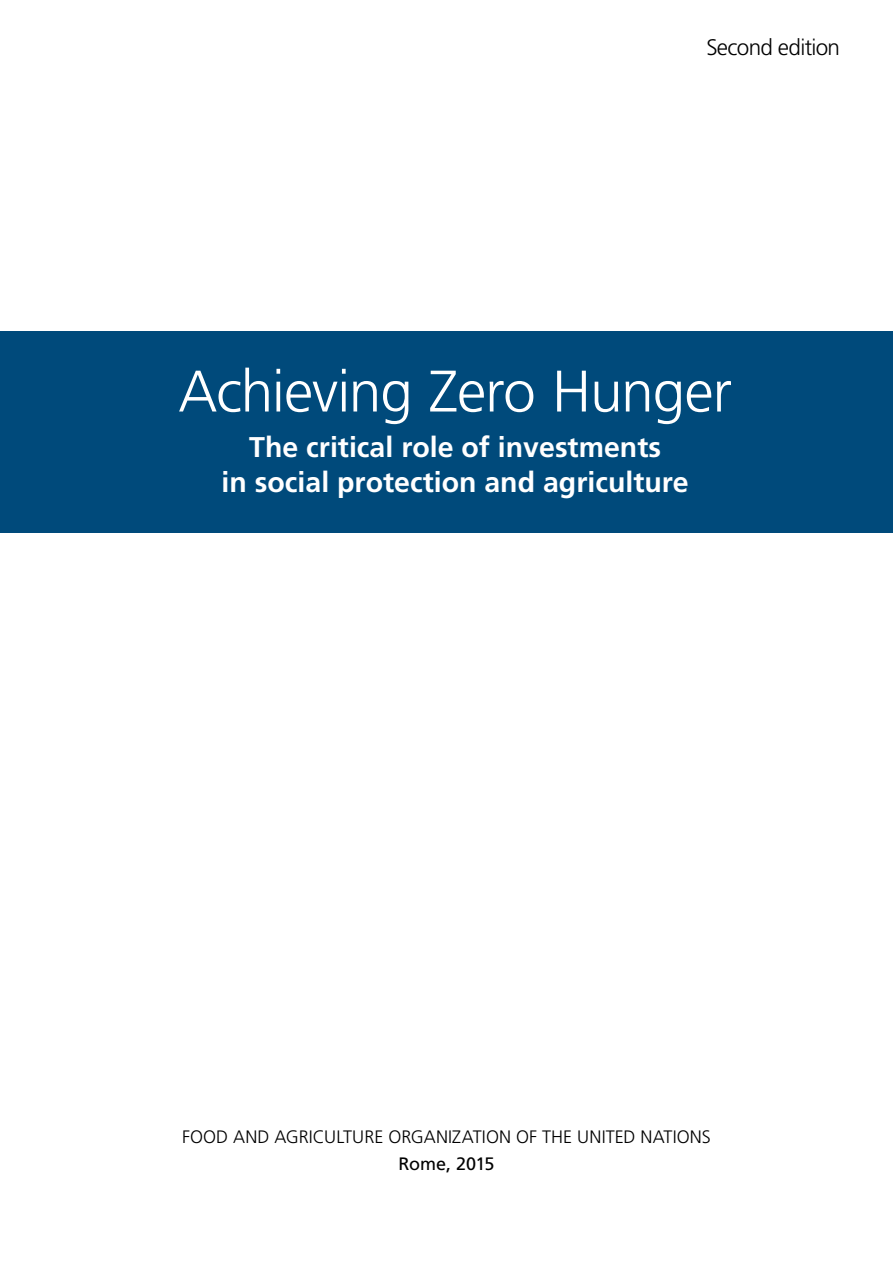
<style>
.page{position:relative;width:893px;height:1263px;background:#fff}
.page>*{position:absolute;margin:0;border:0;box-sizing:border-box;transform-origin:0 0}
.t1{font:300 58.5px "Frutiger LT Std";letter-spacing:-.02em;color:#fff}
.t2{font:700 28.5px/34.5px "Frutiger LT Std";color:#fff;text-align:center}
.t3{font:300 22.5px "Frutiger LT Std";letter-spacing:-.03em;color:#000}
.t4{font:300 18px "Frutiger LT Std";letter-spacing:.005em;color:#000}
.t5{font:18px "Frutiger LT Std";letter-spacing:-.01em;color:#000}
</style>
<div class="page">
<div style="left:0;top:331px;width:893px;height:202px;background:#004a7b"></div>
<p class="t3" style="left:706px;top:34px;width:135px">Second edition</p>
<h1 class="t1" style="left:178px;top:358px;width:555px">Achieving Zero Hunger</h1>
<p class="t2" style="left:222px;top:430px;width:469px">The critical role of investments<br>in social protection and agriculture</p>
<p class="t4" style="left:182px;top:1127px;width:530px">FOOD AND AGRICULTURE ORGANIZATION OF THE UNITED NATIONS</p>
<p class="t5" style="left:399px;top:1153px;width:97px">Rome, 2015</p>
</div>
